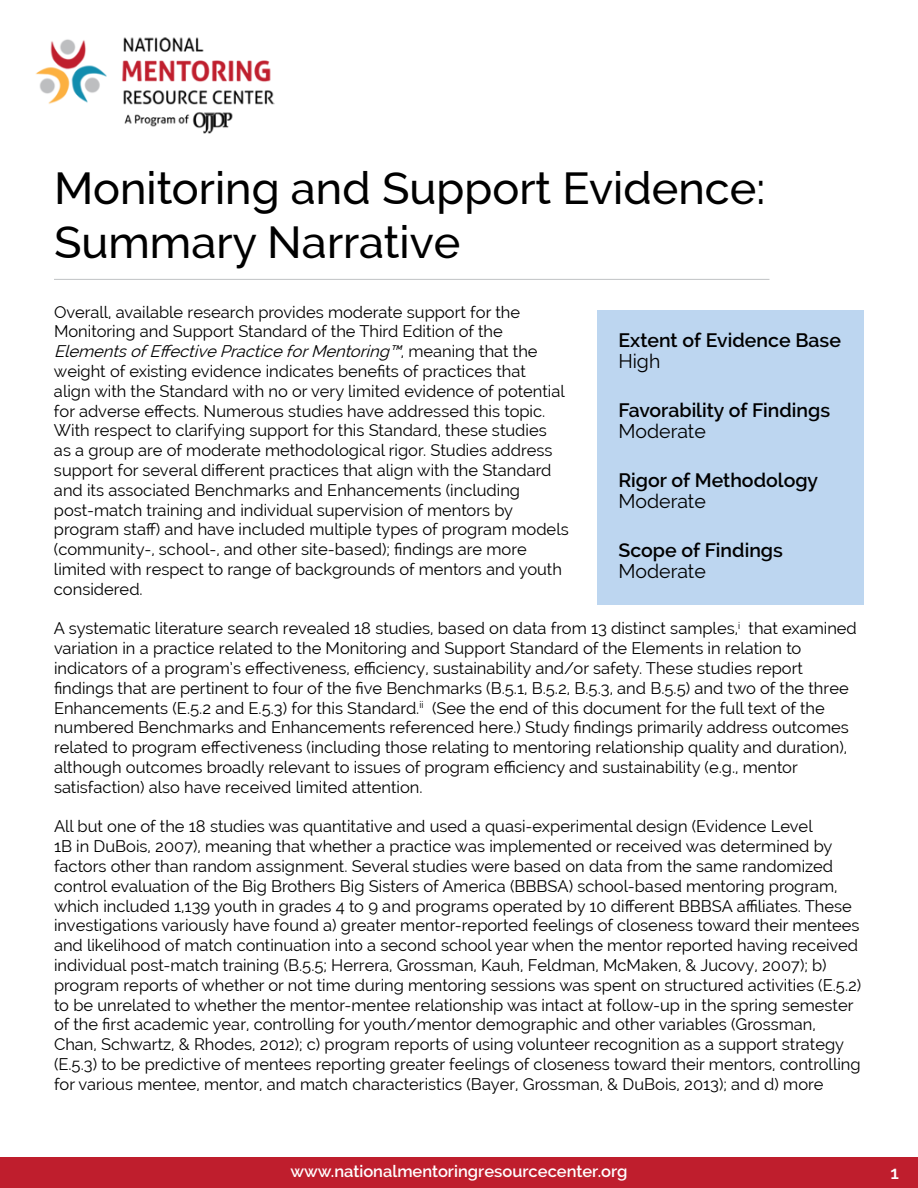
<style>
.page{position:relative;width:918px;height:1188px;background:#fff}
.page>*{position:absolute;margin:0;border:0;box-sizing:border-box;transform-origin:0 0}
.t1{font:500 45px/54px "Raleway";color:#000}
.t2{font:600 19.5px "Raleway";color:#000}
.t3{font:19.5px "Raleway";color:#000}
.t4{font:600 18px "Raleway";color:#fff}
.t5{font:16.5px/19.8px "Raleway";color:#000}
.t6{font:600 16.5px "Raleway";color:#fff}
.s1{font-style:italic}
</style>
<div class="page">
<div style="left:0;top:1157px;width:918px;height:31px;background:#bf1e2d"></div>
<img style="left:35px;top:37px;width:240px;height:97px">
<div style="left:598px;top:310px;width:266px;height:295px;background:#bdd6f0"></div>
<hr style="left:54px;top:279px;width:716px;height:1px;background:#c0c2c4">
<h1 class="t1" style="left:54px;top:161px;width:713px">Monitoring and Support Evidence:<br>Summary Narrative</h1>
<p class="t5" style="left:54px;top:302px;width:516px">Overall, available research provides moderate support for the Monitoring and Support Standard of the Third Edition of the <span class="s1">ElementsofEffective Practice forMentoring™</span>, m e a n i n g t h a t t h e weight of existing evidence indicates benefits of practices that<br>align with the Standard with no or very limited evidence of potential for adverse effects. Numerous studies have addressed this topic.<br>With respect to clarifying support for this Standard, these studies<br>as a group are of moderate methodological rigor. Studies address support for several different practices that align with the Standard and its associated Benchmarks and Enhancements (including post-match training and individual supervision of mentors by program staff) and have included multiple types of program models (community-, school-, and other site-based); findings are more limited with respect to range of backgrounds of mentors and youth considered.</p>
<p class="t5" style="left:54px;top:619px;width:804px">A systematic literature search revealed 18 studies, based on data from 13 distinct samples,<sup>i</sup> that examined variation in a practice related to the Monitoring and Support Standard of the Elements in relation to indicators of a program’s effectiveness, efficiency, sustainability and/or safety. These studies report findings that are pertinent to four of the five Benchmarks (B.5.1, B.5.2, B.5.3, and B.5.5) and two of the three Enhancements (E.5.2 and E.5.3) for this Standard.<sup>ii</sup> (See the end of this document for the full text of the numbered Benchmarks and Enhancements referenced here.) Study findings primarily address outcomes related to program effectiveness (including those relating to mentoring relationship quality and duration), although outcomes broadly relevant to issues of program efficiency and sustainability (e.g., mentor satisfaction) also have received limited attention.</p>
<p class="t5" style="left:54px;top:817px;width:809px">All but one of the 18 studies was quantitative and used a quasi-experimental design (Evidence Level<br>1B in DuBois, 2007), meaning that whether a practice was implemented or received was determined by factors other than random assignment. Several studies were based on data from the same randomized control evaluation of the Big Brothers Big Sisters of America (BBBSA) school-based mentoring program, which included 1,139 youth in grades 4 to 9 and programs operated by 10 different BBBSA affiliates. These investigations variously have found a) greater mentor-reported feelings of closeness toward their mentees and likelihood of match continuation into a second school year when the mentor reported having received individual post-match training (B.5.5; Herrera, Grossman, Kauh, Feldman, McMaken, &amp; Jucovy, 2007); b) program reports of whether or not time during mentoring sessions was spent on structured activities (E.5.2) to be unrelated to whether the mentor-mentee relationship was intact at follow-up in the spring semester of the first academic year, controlling for youth/mentor demographic and other variables (Grossman, Chan, Schwartz, &amp; Rhodes, 2012); c) program reports of using volunteer recognition as a support strategy (E.5.3) to be predictive of mentees reporting greater feelings of closeness toward their mentors, controlling for various mentee, mentor, and match characteristics (Bayer, Grossman, &amp; DuBois, 2013); and d) more</p>
<p class="t2" style="left:618px;top:329px;width:224px">Extent of Evidence Base</p>
<p class="t3" style="left:618px;top:350px;width:43px">High</p>
<p class="t2" style="left:618px;top:399px;width:213px">Favorability of Findings</p>
<p class="t3" style="left:618px;top:420px;width:89px">Moderate</p>
<p class="t2" style="left:618px;top:469px;width:201px">Rigor of Methodology</p>
<p class="t3" style="left:618px;top:490px;width:89px">Moderate</p>
<p class="t2" style="left:618px;top:539px;width:166px">Scope of Findings</p>
<p class="t3" style="left:618px;top:560px;width:89px">Moderate</p>
<p class="t6" style="left:290px;top:1162px;width:339px">www.nationalmentoringresourcecenter.org</p>
<p class="t4" style="left:890px;top:1162px;width:10px">1</p>
</div>
